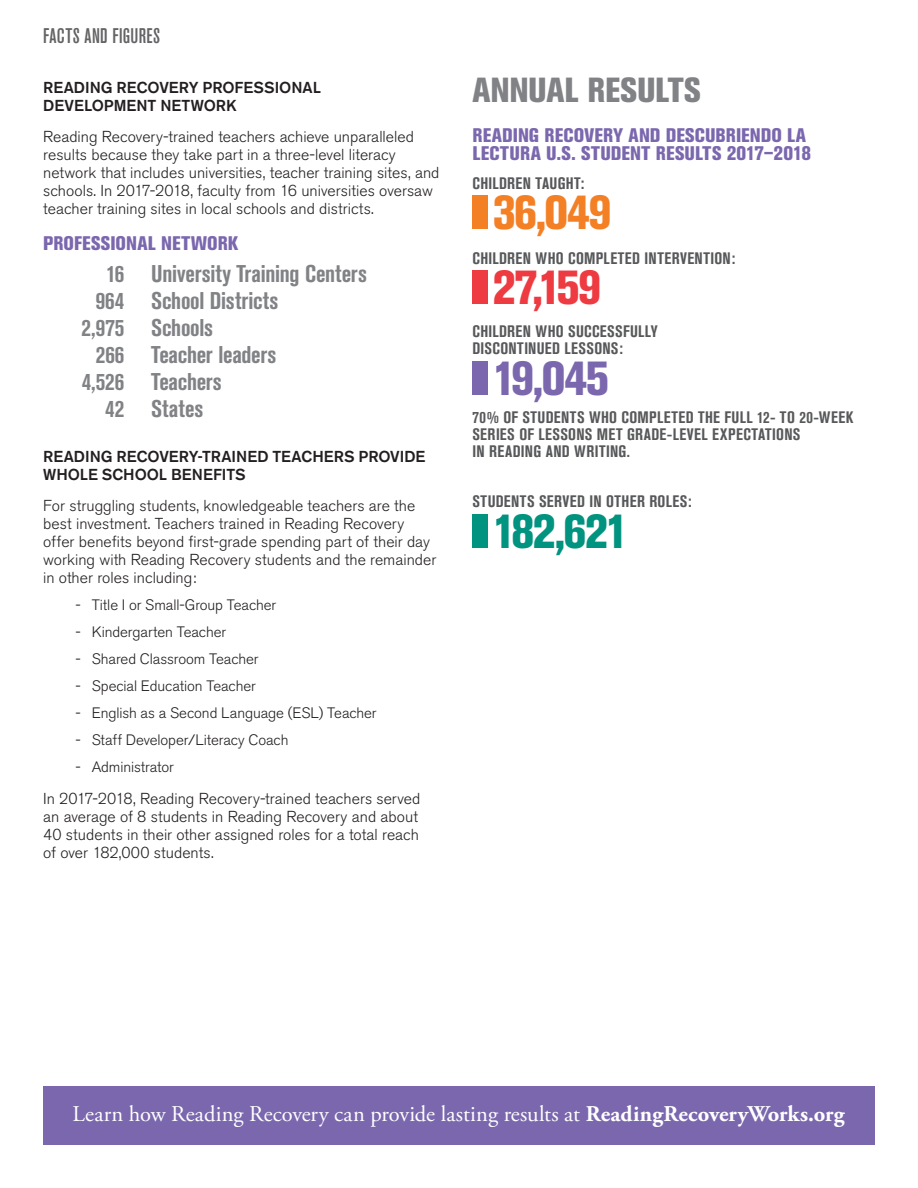
<style>
.page{position:relative;width:918px;height:1188px;background:#fff}
.page>*{position:absolute;margin:0;border:0;box-sizing:border-box;transform-origin:0 0}
.Chart_items{font:800 condensed 47.25px "Akzidenz Grotesk BE";letter-spacing:-.06em;color:#00937f}
.Chart_items-2{font:800 condensed 47.25px "Akzidenz Grotesk BE";color:#f48026}
.Chart_items-3{font:800 condensed 47.25px "Akzidenz Grotesk BE";color:#ee3a41}
.Chart_items-4{font:800 condensed 47.25px "Akzidenz Grotesk BE";color:#7a67ae}
.S2_Subs{font:800 condensed 34.5px "Akzidenz Grotesk BE";letter-spacing:-.01em;color:#808285}
.body_L1{font:700 condensed 24px "Akzidenz Grotesk BE";letter-spacing:-.01em;color:#808285}
.t1{font:22.5px "Adobe Garamond Pro";color:#fff}
.t2{font:500 condensed 21px "Akzidenz Grotesk BE";letter-spacing:.02em;color:#636366}
.S2_Subs-2{font:800 condensed 19.5px/18px "Akzidenz Grotesk BE";letter-spacing:.005em;color:#7a67ae}
.Chart_Data{font:700 condensed 16.5px/16.8px "Akzidenz Grotesk BE";letter-spacing:.025em;color:#57585a}
.body_L1-2{font:300 15.75px/18px "Akzidenz Grotesk BE";color:#231f20}
.S4_sections{font:500 15.75px/18px "Akzidenz Grotesk BE";color:#231f20}
.body_bullets{font:300 15px "Akzidenz Grotesk BE";letter-spacing:-.005em;color:#231f20}
.s1{font-weight:700}
</style>
<div class="page">
<div style="left:43px;top:1086px;width:832px;height:59px;background:#7a67ae"></div>
<div style="left:472px;top:195px;width:16px;height:34px;background:#f48026"></div>
<div style="left:472px;top:271px;width:16px;height:33px;background:#ee3a41"></div>
<div style="left:472px;top:514px;width:16px;height:33px;background:#00937f"></div>
<div style="left:472px;top:361px;width:16px;height:34px;background:#7a67ae"></div>
<p class="t2" style="left:43px;top:24px;width:118px">FACTS AND FIGURES</p>
<p class="S4_sections" style="left:43px;top:78px;width:279px">READING RECOVERY PROFESSIONAL<br>DEVELOPMENT NETWORK</p>
<p class="body_L1-2" style="left:43px;top:128px;width:398px">Reading Recovery-trained teachers achieve unparalleled results because they take part in a three-level literacy network that includes universities, teacher training sites, and schools. In 2017-2018, faculty from 16 universities oversaw teacher training sites in local schools and districts.</p>
<p class="S2_Subs-2" style="left:43px;top:235px;width:196px">PROFESSIONAL NETWORK</p>
<p class="body_L1" style="left:107px;top:260px;width:262px">16 University Training Centers</p>
<p class="body_L1" style="left:96px;top:287px;width:184px">964 School Districts</p>
<p class="body_L1" style="left:82px;top:314px;width:133px">2,975 Schools</p>
<p class="body_L1" style="left:96px;top:341px;width:182px">266 Teacher leaders</p>
<p class="body_L1" style="left:82px;top:368px;width:142px">4,526 Teachers</p>
<p class="body_L1" style="left:105px;top:395px;width:100px">42 States</p>
<p class="S4_sections" style="left:43px;top:447px;width:384px">READING RECOVERY-TRAINED TEACHERS PROVIDE<br>WHOLE SCHOOL BENEFITS</p>
<p class="body_L1-2" style="left:43px;top:497px;width:395px">For struggling students, knowledgeable teachers are the best investment. Teachers trained in Reading Recovery offer benefits beyond first-grade spending part of their day working with Reading Recovery students and the remainder in other roles including:</p>
<p class="body_bullets" style="left:76px;top:597px;width:202px">- Title I or Small-Group Teacher</p>
<p class="body_bullets" style="left:76px;top:624px;width:152px">- Kindergarten Teacher</p>
<p class="body_bullets" style="left:76px;top:651px;width:185px">- Shared Classroom Teacher</p>
<p class="body_bullets" style="left:76px;top:678px;width:182px">- Special Education Teacher</p>
<p class="body_bullets" style="left:76px;top:705px;width:303px">- English as a Second Language (ESL) Teacher</p>
<p class="body_bullets" style="left:76px;top:732px;width:214px">- Staff Developer/Literacy Coach</p>
<p class="body_bullets" style="left:76px;top:759px;width:100px">- Administrator</p>
<p class="body_L1-2" style="left:43px;top:790px;width:379px">In 2017-2018, Reading Recovery-trained teachers served an average of 8 students in Reading Recovery and about 40 students in their other assigned roles for a total reach of over 182,000 students.</p>
<p class="S2_Subs" style="left:472px;top:70px;width:230px">ANNUAL RESULTS</p>
<p class="S2_Subs-2" style="left:472px;top:127px;width:340px">READING RECOVERY AND DESCUBRIENDO LA<br>LECTURA U.S. STUDENT RESULTS 2017–2018</p>
<p class="Chart_items-2" style="left:492px;top:185px;width:121px">36,049</p>
<p class="Chart_Data" style="left:472px;top:175px;width:113px">CHILDREN TAUGHT:</p>
<p class="Chart_Data" style="left:472px;top:250px;width:264px">CHILDREN WHO COMPLETED INTERVENTION:</p>
<p class="Chart_items-3" style="left:492px;top:261px;width:111px">27,159</p>
<p class="Chart_Data" style="left:472px;top:323px;width:187px">CHILDREN WHO SUCCESSFULLY<br>DISCONTINUED LESSONS:</p>
<p class="Chart_items-4" style="left:492px;top:351px;width:118px">19,045</p>
<p class="Chart_Data" style="left:472px;top:409px;width:382px">70% OF STUDENTS WHO COMPLETED THE FULL 12- TO 20-WEEK<br>SERIES OF LESSONS MET GRADE-LEVEL EXPECTATIONS<br>IN READING AND WRITING.</p>
<p class="Chart_Data" style="left:472px;top:494px;width:221px">STUDENTS SERVED IN OTHER ROLES:</p>
<p class="Chart_items" style="left:492px;top:504px;width:138px">182,621</p>
<p class="t1" style="left:72px;top:1100px;width:774px">Learn how Reading Recovery can provide lasting results at <span class="s1">ReadingRecoveryWorks.org</span></p>
</div>
